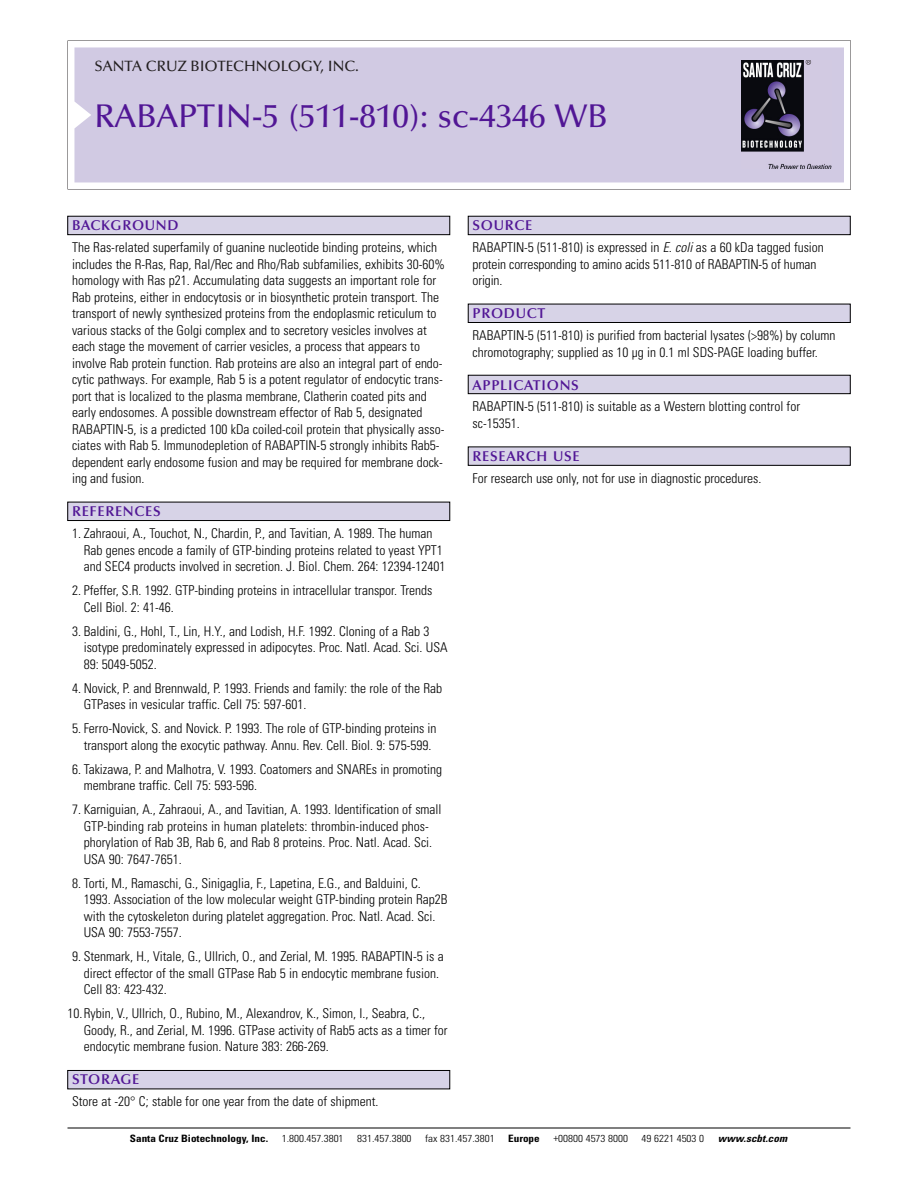
<style>
.page{position:relative;width:918px;height:1188px;background:#fff}
.page>*{position:absolute;margin:0;border:0;box-sizing:border-box;transform-origin:0 0}
.t1{font:500 33px "Optima";color:#511695}
.t2{font:500 15px "Optima";color:#231f20}
.t3{font:600 14.25px "Optima";letter-spacing:.05em;color:#511695}
.t4{font:300 condensed 13.5px/16.5px "Univers";color:#000}
.t5{font:300 condensed 10.2px "Univers";color:#000;scale:1.1 1}
.t6{font:700 condensed 10.2px "Univers";color:#000;scale:1.1 1}
.t7{font:italic 700 condensed 10.2px "Univers";letter-spacing:.005em;color:#000;scale:1.1 1}
.s1{font-style:italic}
</style>
<div class="page">
<div style="left:468px;top:216px;width:382px;height:19px;background:#d7d3e7"></div>
<div style="left:468px;top:216px;width:382px;height:19px;border:1px solid #000"></div>
<div style="left:468px;top:304px;width:382px;height:19px;background:#d7d3e7"></div>
<div style="left:468px;top:304px;width:382px;height:19px;border:1px solid #000"></div>
<div style="left:468px;top:375px;width:382px;height:19px;background:#d7d3e7"></div>
<div style="left:468px;top:375px;width:382px;height:19px;border:1px solid #000"></div>
<div style="left:468px;top:447px;width:382px;height:18px;background:#d7d3e7"></div>
<div style="left:468px;top:447px;width:382px;height:19px;border:1px solid #000"></div>
<svg style="left:68px;top:40px;width:783px;height:149px"></svg>
<div style="left:74px;top:47px;width:770px;height:135px;background:#d1cae3"></div>
<img style="left:741px;top:60px;width:90px;height:108px">
<hr style="left:68px;top:1128px;width:782px;height:1px;background:#000">
<div style="left:68px;top:502px;width:382px;height:19px;background:#d7d3e7"></div>
<div style="left:68px;top:502px;width:382px;height:19px;border:1px solid #000"></div>
<div style="left:68px;top:216px;width:382px;height:19px;background:#d7d3e7"></div>
<div style="left:68px;top:216px;width:382px;height:19px;border:1px solid #000"></div>
<div style="left:68px;top:1070px;width:382px;height:19px;background:#d7d3e7"></div>
<div style="left:68px;top:1070px;width:382px;height:19px;border:1px solid #000"></div>
<p class="t2" style="left:94px;top:61px;width:266px">SANTA CRUZ BIOTECHNOLOGY, INC.</p>
<h1 class="t1" style="left:94px;top:103px;width:515px">RABAPTIN-5 (511-810): sc-4346 WB</h1>
<p class="t3" style="left:72px;top:220px;width:108px">BACKGROUND</p>
<p class="t4" style="left:72px;top:240px;width:374px">The Ras-related superfamily of guanine nucleotide binding proteins, which includes the R-Ras, Rap, Ral/Rec and Rho/Rab subfamilies, exhibits 30-60% homology with Ras p21. Accumulating data suggests an important role for Rab proteins, either in endocytosis or in biosynthetic protein transport. The transport of newly synthesized proteins from the endoplasmic reticulum to various stacks of the Golgi complex and to secretory vesicles involves at each stage the movement of carrier vesicles, a process that appears to involve Rab protein function. Rab proteins are also an integral part of endo&shy;cytic pathways. For example, Rab 5 is a potent regulator of endocytic trans&shy;port that is localized to the plasma membrane, Clatherin coated pits and early endosomes. A possible downstream effector of Rab 5, designated RABAPTIN-5, is a predicted 100 kDa coiled-coil protein that physically asso&shy;ciates with Rab 5. Immunodepletion of RABAPTIN-5 strongly inhibits Rab5- dependent early endosome fusion and may be required for membrane dock&shy;ing and fusion.</p>
<p class="t3" style="left:72px;top:506px;width:90px">REFERENCES</p>
<p class="t4" style="left:84px;top:526px;width:363px;text-indent:-12px">1. Zahraoui, A., Touchot, N., Chardin, P., and Tavitian, A. 1989. The human<br>Rab genes encode a family of GTP-binding proteins related to yeast YPT1 and SEC4 products involved in secretion. J. Biol. Chem. 264: 12394-12401</p>
<p class="t4" style="left:84px;top:583px;width:350px;text-indent:-12px">2. Pfeffer, S.R. 1992. GTP-binding proteins in intracellular transpor. Trends<br>Cell Biol. 2: 41-46.</p>
<p class="t4" style="left:84px;top:624px;width:365px;text-indent:-12px">3. Baldini, G., Hohl, T., Lin, H.Y., and Lodish, H.F. 1992. Cloning of a Rab 3 isotype predominately expressed in adipocytes. Proc. Natl. Acad. Sci. USA<br>89: 5049-5052.</p>
<p class="t4" style="left:84px;top:681px;width:360px;text-indent:-12px">4. Novick, P. and Brennwald, P. 1993. Friends and family: the role of the Rab<br>GTPases in vesicular traffic. Cell 75: 597-601.</p>
<p class="t4" style="left:72px;top:721px;width:366px;text-align:center">5. Ferro-Novick, S. and Novick. P. 1993. The role of GTP-binding proteins in transport along the exocytic pathway. Annu. Rev. Cell. Biol. 9: 575-599.</p>
<p class="t4" style="left:84px;top:762px;width:360px;text-indent:-12px">6. Takizawa, P. and Malhotra, V. 1993. Coatomers and SNAREs in promoting membrane traffic. Cell 75: 593-596.</p>
<p class="t4" style="left:84px;top:802px;width:359px;text-indent:-12px">7. Karniguian, A., Zahraoui, A., and Tavitian, A. 1993. Identification of small GTP-binding rab proteins in human platelets: thrombin-induced phos&shy;phorylation of Rab 3B, Rab 6, and Rab 8 proteins. Proc. Natl. Acad. Sci.<br>USA 90: 7647-7651.</p>
<p class="t4" style="left:84px;top:876px;width:365px;text-indent:-12px">8. Torti, M., Ramaschi, G., Sinigaglia, F., Lapetina, E.G., and Balduini, C.<br>1993. Association of the low molecular weight GTP-binding protein Rap2B with the cytoskeleton during platelet aggregation. Proc. Natl. Acad. Sci.<br>USA 90: 7553-7557.</p>
<p class="t4" style="left:84px;top:949px;width:362px;text-indent:-12px">9. Stenmark, H., Vitale, G., Ullrich, O., and Zerial, M. 1995. RABAPTIN-5 is a direct effector of the small GTPase Rab 5 in endocytic membrane fusion.<br>Cell 83: 423-432.</p>
<p class="t4" style="left:84px;top:1006px;width:365px;text-indent:-16px">10.Rybin, V., Ullrich, O., Rubino, M., Alexandrov, K., Simon, I., Seabra, C.,<br>Goody, R., and Zerial, M. 1996. GTPase activity of Rab5 acts as a timer for endocytic membrane fusion. Nature 383: 266-269.</p>
<p class="t3" style="left:72px;top:1074px;width:69px">STORAGE</p>
<p class="t4" style="left:72px;top:1094px;width:308px">Store at -20° C; stable for one year from the date of shipment.</p>
<p class="t3" style="left:473px;top:220px;width:61px">SOURCE</p>
<p class="t4" style="left:473px;top:240px;width:353px">RABAPTIN-5 (511-810) is expressed in <span class="s1">E. coli</span> as a 60 kDa tagged fusion protein corresponding to amino acids 511-810 of RABAPTIN-5 of human origin.</p>
<p class="t3" style="left:473px;top:308px;width:74px">PRODUCT</p>
<p class="t4" style="left:473px;top:328px;width:365px">RABAPTIN-5 (511-810) is purified from bacterial lysates (&gt;98%) by column chromotography; supplied as 10 µg in 0.1 ml SDS-PAGE loading buffer.</p>
<p class="t3" style="left:473px;top:379px;width:108px">APPLICATIONS</p>
<p class="t4" style="left:473px;top:400px;width:329px">RABAPTIN-5 (511-810) is suitable as a Western blotting control for sc-15351.</p>
<p class="t3" style="left:473px;top:450px;width:109px">RESEARCH USE</p>
<p class="t4" style="left:473px;top:471px;width:290px">For research use only, not for use in diagnostic procedures.</p>
<p class="t6" style="left:130px;top:1135px;width:127px">Santa Cruz Biotechnology, Inc.</p>
<p class="t5" style="left:282px;top:1135px;width:58px">1.800.457.3801</p>
<p class="t5" style="left:357px;top:1135px;width:51px">831.457.3800</p>
<p class="t5" style="left:425px;top:1135px;width:65px">fax 831.457.3801</p>
<p class="t6" style="left:508px;top:1135px;width:30px">Europe</p>
<p class="t5" style="left:553px;top:1135px;width:69px">+00800 4573 8000</p>
<p class="t5" style="left:642px;top:1135px;width:58px">49 6221 4503 0</p>
<p class="t7" style="left:718px;top:1135px;width:64px">www.scbt.com</p>
</div>
